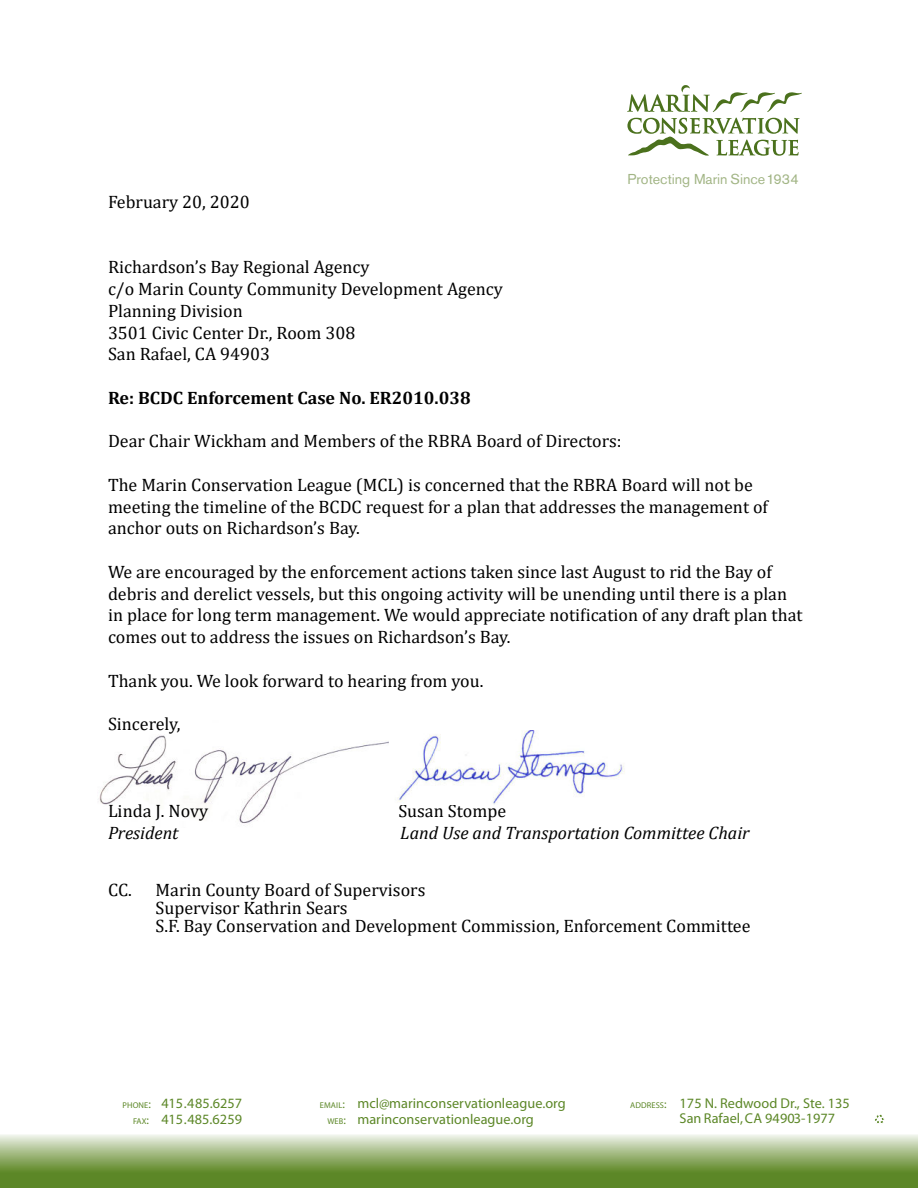
<style>
.page{position:relative;width:918px;height:1188px;background:#fff}
.page>*{position:absolute;margin:0;border:0;box-sizing:border-box;transform-origin:0 0}
.t1{font:18px/21.8px "Cambria";color:#000}
.t2{font:italic 18px "Cambria";color:#000}
.t3{font:700 18px "Cambria";color:#000}
.t4{font:14.25px/16.5px "Myriad Pro";letter-spacing:.005em;color:#5c8727}
.t5{font:14.25px "Akzidenz Grotesk BE";color:#a2b585}
.s1{font-size:8.4px}
.s2{font-size:12px}
</style>
<div class="page">
<svg style="left:627px;top:118px;width:173px;height:38px"></svg>
<svg style="left:627px;top:85px;width:175px;height:27px"></svg>
<svg style="left:0;top:1135px;width:918px;height:53px;background:#8eab69"></svg>
<svg style="left:875px;top:1114px;width:10px;height:10px"></svg>
<img style="left:99px;top:735px;width:290px;height:89px">
<img style="left:397px;top:730px;width:228px;height:74px">
<p class="t1" style="left:108px;top:193px;width:143px">February 20, 2020</p>
<p class="t5" style="left:628px;top:173px;width:173px">Protecting Marin Since 1934</p>
<p class="t1" style="left:108px;top:258px;width:396px">Richardson’s Bay Regional Agency<br>c/o Marin County Community Development Agency<br>Planning Division<br>3501 Civic Center Dr., Room 308<br>San Rafael, CA 94903</p>
<p class="t3" style="left:108px;top:387px;width:364px">Re: BCDC Enforcement Case No. ER2010.038</p>
<p class="t1" style="left:108px;top:432px;width:515px">Dear Chair Wickham and Members of the RBRA Board of Directors:</p>
<p class="t1" style="left:108px;top:476px;width:662px">The Marin Conservation League (MCL) is concerned that the RBRA Board will not be meeting the timeline of the BCDC request for a plan that addresses the management of anchor outs on Richardson’s Bay.</p>
<p class="t1" style="left:108px;top:563px;width:696px">We are encouraged by the enforcement actions taken since last August to rid the Bay of debris and derelict vessels, but this ongoing activity will be unending until there is a plan in place for long term management. We would appreciate notification of any draft plan that comes out to address the issues on Richardson’s Bay.</p>
<p class="t1" style="left:108px;top:671px;width:377px">Thank you. We look forward to hearing from you.</p>
<p class="t1" style="left:108px;top:715px;width:74px">Sincerely,</p>
<p class="t1" style="left:108px;top:802px;width:102px">Linda J. Novy</p>
<p class="t1" style="left:398px;top:802px;width:109px">Susan Stompe</p>
<p class="t2" style="left:108px;top:826px;width:72px">President</p>
<p class="t2" style="left:400px;top:826px;width:351px">Land Use and Transportation Committee Chair</p>
<p class="t1" style="left:156px;top:883px;width:597px;line-height:18px;text-indent:-48px">CC. Marin County Board of Supervisors<br>Supervisor Kathrin Sears<br>S.F. Bay Conservation and Development Commission, Enforcement Committee</p>
<p class="t4" style="left:123px;top:1096px;width:121px;text-align:right"><span class="s1">PHONE</span><span class="s2">:</span> 415.485.6257<br><span class="s1">FAX</span><span class="s2">:</span> 415.485.6259</p>
<p class="t4" style="left:327px;top:1096px;width:240px;text-indent:-7px"><span class="s1">EMAIL</span><span class="s2">:</span> mcl@marinconservationleague.org<br><span class="s1">WEB</span><span class="s2">:</span> marinconservationleague.org</p>
<p class="t4" style="left:680px;top:1096px;width:172px;line-height:15.8px;text-indent:-50px"><span class="s1">ADDRESS</span><span class="s2">:</span> 175 N. Redwood Dr., Ste. 135<br>San Rafael, CA 94903-1977</p>
</div>
